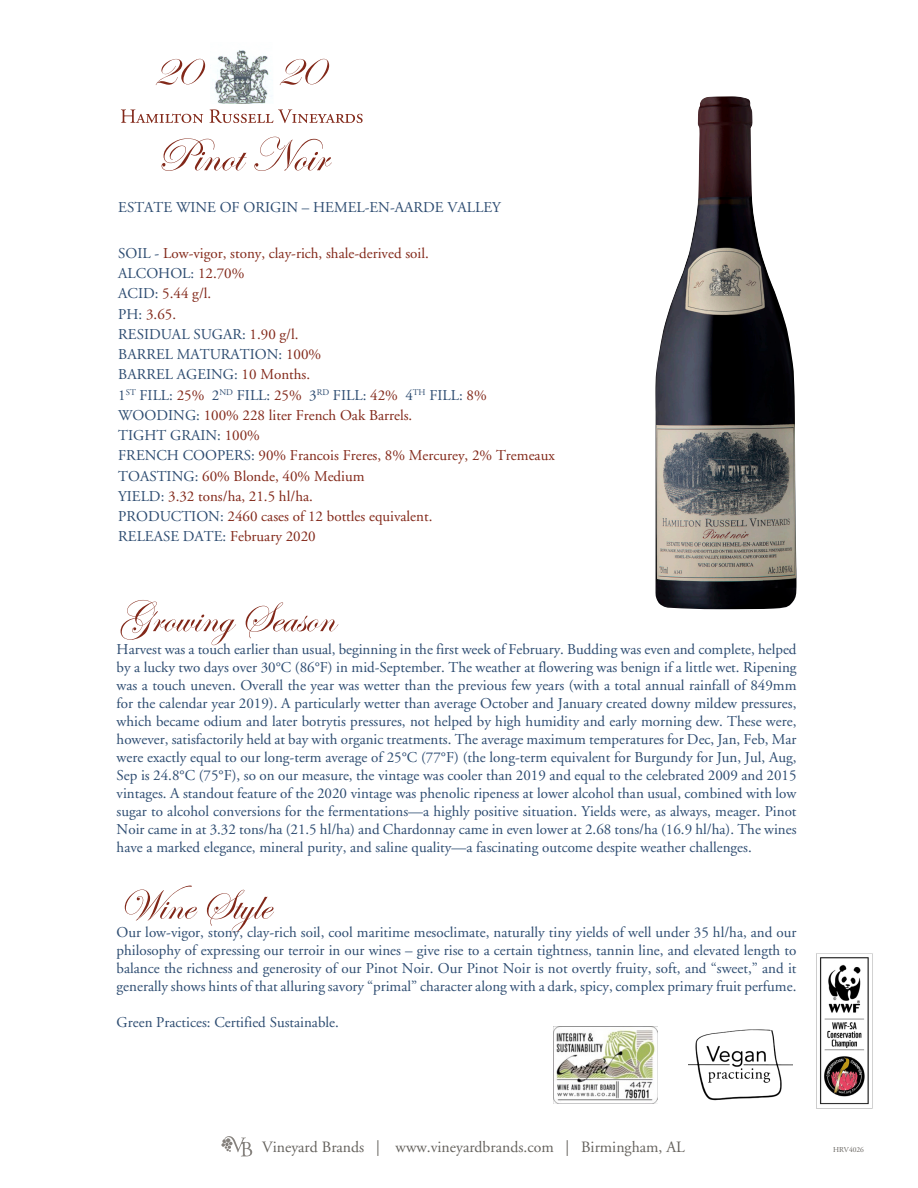
<style>
.page{position:relative;width:918px;height:1188px;background:#fff}
.page>*{position:absolute;margin:0;border:0;box-sizing:border-box;transform-origin:0 0}
.t1{font:15.75px "Adobe Garamond";color:#65625d}
.t2{font:15px/18px "Adobe Garamond";color:#2d4c71;text-align:justify}
.t3{font:15px "Adobe Garamond";color:#822819}
.t4{font:7.5px "Adobe Garamond";color:#65625d}
.s1{color:#2d4c71}
.s2{color:#822819}
</style>
<div class="page">
<svg style="left:221px;top:1136px;width:31px;height:21px"></svg>
<svg style="left:162px;top:137px;width:170px;height:34px"></svg>
<svg style="left:121px;top:600px;width:217px;height:45px"></svg>
<svg style="left:125px;top:886px;width:149px;height:47px"></svg>
<svg style="left:156px;top:59px;width:173px;height:26px"></svg>
<img style="left:210px;top:50px;width:63px;height:53px">
<svg style="left:121px;top:109px;width:82px;height:14px"></svg>
<svg style="left:209px;top:109px;width:154px;height:14px"></svg>
<img style="left:554px;top:1027px;width:104px;height:76px">
<img style="left:689px;top:1029px;width:104px;height:72px">
<img style="left:816px;top:953px;width:57px;height:156px">
<img style="left:655px;top:96px;width:141px;height:513px">
<p class="t2" style="left:118px;top:199px;width:384px">ESTATE WINE OF ORIGIN – HEMEL-EN-AARDE VALLEY</p>
<p class="t3" style="left:118px;top:245px;width:312px"><span class="s1">SOIL -</span> Low-vigor, stony, clay-rich, shale-derived soil.</p>
<p class="t2" style="left:118px;top:265px;width:128px">ALCOHOL: <span class="s2">12.70%</span></p>
<p class="t3" style="left:118px;top:286px;width:95px"><span class="s1">ACID:</span> 5.44 g/l.</p>
<p class="t3" style="left:118px;top:306px;width:59px"><span class="s1">PH:</span> 3.65.</p>
<p class="t2" style="left:118px;top:325px;width:182px">RESIDUAL SUGAR: <span class="s2">1.90 g/l.</span></p>
<p class="t2" style="left:118px;top:346px;width:205px">BARREL MATURATION: <span class="s2">100%</span></p>
<p class="t2" style="left:118px;top:366px;width:193px">BARREL AGEING: <span class="s2">10 Months.</span></p>
<p class="t2" style="left:118px;top:386px;width:370px">1<sup>ST</sup> FILL: <span class="s2">25%</span> 2<sup>ND</sup> FILL: <span class="s2">25%</span> 3<sup>RD</sup> FILL: <span class="s2">42%</span> 4<sup>TH</sup> FILL: <span class="s2">8%</span></p>
<p class="t3" style="left:118px;top:407px;width:296px"><span class="s1">WOODING:</span> 100% 228 liter French Oak Barrels.</p>
<p class="t2" style="left:118px;top:427px;width:143px">TIGHT GRAIN: <span class="s2">100%</span></p>
<p class="t3" style="left:118px;top:448px;width:438px"><span class="s1">FRENCH COOPERS:</span> 90% Francois Freres, 8% Mercurey, 2% Tremeaux</p>
<p class="t3" style="left:118px;top:468px;width:248px"><span class="s1">TOASTING:</span> 60% Blonde, 40% Medium</p>
<p class="t3" style="left:118px;top:488px;width:196px"><span class="s1">YIELD:</span> 3.32 tons/ha, 21.5 hl/ha.</p>
<p class="t3" style="left:118px;top:508px;width:316px"><span class="s1">PRODUCTION:</span> 2460 cases of 12 bottles equivalent.</p>
<p class="t2" style="left:118px;top:528px;width:199px">RELEASE DATE: <span class="s2">February 2020</span></p>
<p class="t2" style="left:117px;top:641px;width:681px">Harvest was a touch earlier than usual, beginning in the first week of February. Budding was even and complete, helped by a lucky two days over 30°C (86°F) in mid-September. The weather at flowering was benign if a little wet. Ripening was a touch uneven. Overall the year was wetter than the previous few years (with a total annual rainfall of 849mm for the calendar year 2019). A particularly wetter than average October and January created downy mildew pressures, which became odium and later botrytis pressures, not helped by high humidity and early morning dew. These were, however, satisfactorily held at bay with organic treatments. The average maximum temperatures for Dec, Jan, Feb, Mar were exactly equal to our long-term average of 25°C (77°F) (the long-term equivalent for Burgundy for Jun, Jul, Aug, Sep is 24.8°C (75°F), so on our measure, the vintage was cooler than 2019 and equal to the celebrated 2009 and 2015 vintages. A standout feature of the 2020 vintage was phenolic ripeness at lower alcohol than usual, combined with low sugar to alcohol conversions for the fermentations—a highly positive situation. Yields were, as always, meager. Pinot Noir came in at 3.32 tons/ha (21.5 hl/ha) and Chardonnay came in even lower at 2.68 tons/ha (16.9 hl/ha). The wines have a marked elegance, mineral purity, and saline quality—a fascinating outcome despite weather challenges.</p>
<p class="t2" style="left:117px;top:924px;width:681px">Our low-vigor, stony, clay-rich soil, cool maritime mesoclimate, naturally tiny yields of well under 35 hl/ha, and our philosophy of expressing our terroir in our wines – give rise to a certain tightness, tannin line, and elevated length to balance the richness and generosity of our Pinot Noir. Our Pinot Noir is not overtly fruity, soft, and “sweet,” and it generally shows hints of that alluring savory “primal” character along with a dark, spicy, complex primary fruit perfume.</p>
<p class="t2" style="left:117px;top:1014px;width:224px">Green Practices: Certified Sustainable.</p>
<p class="t1" style="left:262px;top:1139px;width:424px">Vineyard Brands | www.vineyardbrands.com | Birmingham, AL</p>
<p class="t4" style="left:833px;top:1145px;width:32px">HRV4026</p>
</div>
